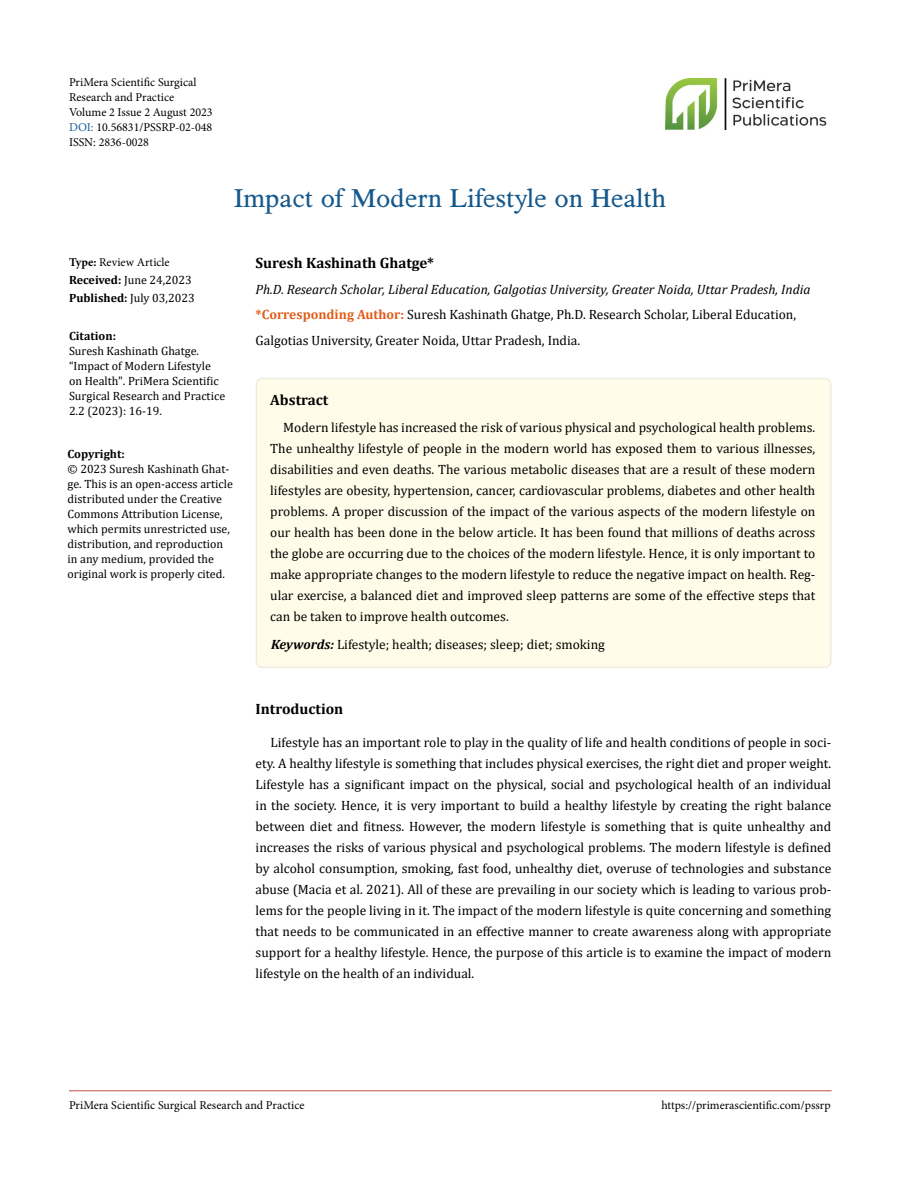
<style>
.page{position:relative;width:900px;height:1188px;background:#fff}
.page>*{position:absolute;margin:0;border:0;box-sizing:border-box;transform-origin:0 0}
.t1{font:27px "Tribun ADF Std";color:#15588c}
.t2{font:700 15px "Cambria";color:#000}
.t3{font:13.5px/21px "Cambria";color:#000;text-align:justify}
.t4{font:12px/15px "Cambria";color:#000}
.t5{font:12px/15px "Minion Pro";color:#000}
.t6{font:700 12px "Cambria";color:#000}
.s1{color:#215e9e}
.s2{font-weight:700}
.s3{font-style:italic}
.s4{font-weight:700;color:#e05d1a}
.s5{font-weight:700;font-style:italic}
</style>
<div class="page">
<hr style="left:69px;top:1091px;width:763px;height:1px;background:#c0504d">
<img style="left:665px;top:78px;width:162px;height:52px">
<div style="left:256px;top:378px;width:575px;height:289px;background:#fffde9;border-radius:6px"></div>
<div style="left:256px;top:378px;width:576px;height:290px;border:2px solid #eeece1;border-radius:6px"></div>
<p class="t5" style="left:69px;top:75px;width:145px">PriMera Scientific Surgical<br>Research and Practice<br>Volume 2 Issue 2 August 2023<br><span class="s1">DOI:</span> 10.56831/PSSRP-02-048<br>ISSN: 2836-0028</p>
<h1 class="t1" style="left:234px;top:182px;width:434px">Impact of Modern Lifestyle on Health</h1>
<p class="t5" style="left:69px;top:255px;width:102px"><span class="s2">Type:</span> Review Article</p>
<p class="t4" style="left:69px;top:271px;width:127px;line-height:18px"><span class="s2">Received:</span> June 24,2023<br><span class="s2">Published:</span> July 03,2023</p>
<p class="t6" style="left:69px;top:327px;width:49px">Citation:</p>
<p class="t4" style="left:69px;top:343px;width:158px">Suresh Kashinath Ghatge. “Impact of Modern Lifestyle on Health". PriMera Scientific<br>Surgical Research and Practice<br>2.2 (2023): 16-19.</p>
<p class="t6" style="left:68px;top:446px;width:59px">Copyright:</p>
<p class="t4" style="left:68px;top:462px;width:167px">© 2023 Suresh Kashinath Ghat&shy;ge. This is an open-access article distributed under the Creative<br>Commons Attribution License, which permits unrestricted use, distribution, and reproduction in any medium, provided the original work is properly cited.</p>
<p class="t2" style="left:256px;top:253px;width:180px">Suresh Kashinath Ghatge*</p>
<p class="t3" style="left:256px;top:277px;width:557px;line-height:25.5px;text-align:left"><span class="s3">Ph.D. Research Scholar, Liberal Education, Galgotias University, Greater Noida, Uttar Pradesh, India </span><span class="s4">*Corresponding Author:</span> Suresh Kashinath Ghatge, Ph.D. Research Scholar, Liberal Education,<br>Galgotias University, Greater Noida, Uttar Pradesh, India.</p>
<p class="t2" style="left:270px;top:389px;width:60px">Abstract</p>
<p class="t3" style="left:270px;top:417px;width:547px;text-indent:13px">Modern lifestyle has increased the risk of various physical and psychological health problems.<br>The unhealthy lifestyle of people in the modern world has exposed them to various illnesses, disabilities and even deaths. The various metabolic diseases that are a result of these modern lifestyles are obesity, hypertension, cancer, cardiovascular problems, diabetes and other health problems. A proper discussion of the impact of the various aspects of the modern lifestyle on our health has been done in the below article. It has been found that millions of deaths across the globe are occurring due to the choices of the modern lifestyle. Hence, it is only important to make appropriate changes to the modern lifestyle to reduce the negative impact on health. Reg&shy;ular exercise, a balanced diet and improved sleep patterns are some of the effective steps that can be taken to improve health outcomes.</p>
<p class="t3" style="left:271px;top:634px;width:335px"><span class="s5">Keywords:</span> Lifestyle; health; diseases; sleep; diet; smoking</p>
<p class="t2" style="left:256px;top:698px;width:89px">Introduction</p>
<p class="t3" style="left:256px;top:732px;width:577px;text-indent:15px">Lifestyle has an important role to play in the quality of life and health conditions of people in soci&shy;ety. A healthy lifestyle is something that includes physical exercises, the right diet and proper weight.<br>Lifestyle has a significant impact on the physical, social and psychological health of an individual in the society. Hence, it is very important to build a healthy lifestyle by creating the right balance between diet and fitness. However, the modern lifestyle is something that is quite unhealthy and increases the risks of various physical and psychological problems. The modern lifestyle is defined by alcohol consumption, smoking, fast food, unhealthy diet, overuse of technologies and substance abuse (Macia et al. 2021). All of these are prevailing in our society which is leading to various prob&shy;lems for the people living in it. The impact of the modern lifestyle is quite concerning and something that needs to be communicated in an effective manner to create awareness along with appropriate support for a healthy lifestyle. Hence, the purpose of this article is to examine the impact of modern lifestyle on the health of an individual.</p>
<p class="t5" style="left:69px;top:1097px;width:237px">PriMera Scientific Surgical Research and Practice</p>
<p class="t5" style="left:661px;top:1097px;width:171px">https://primerascientific.com/pssrp</p>
</div>
